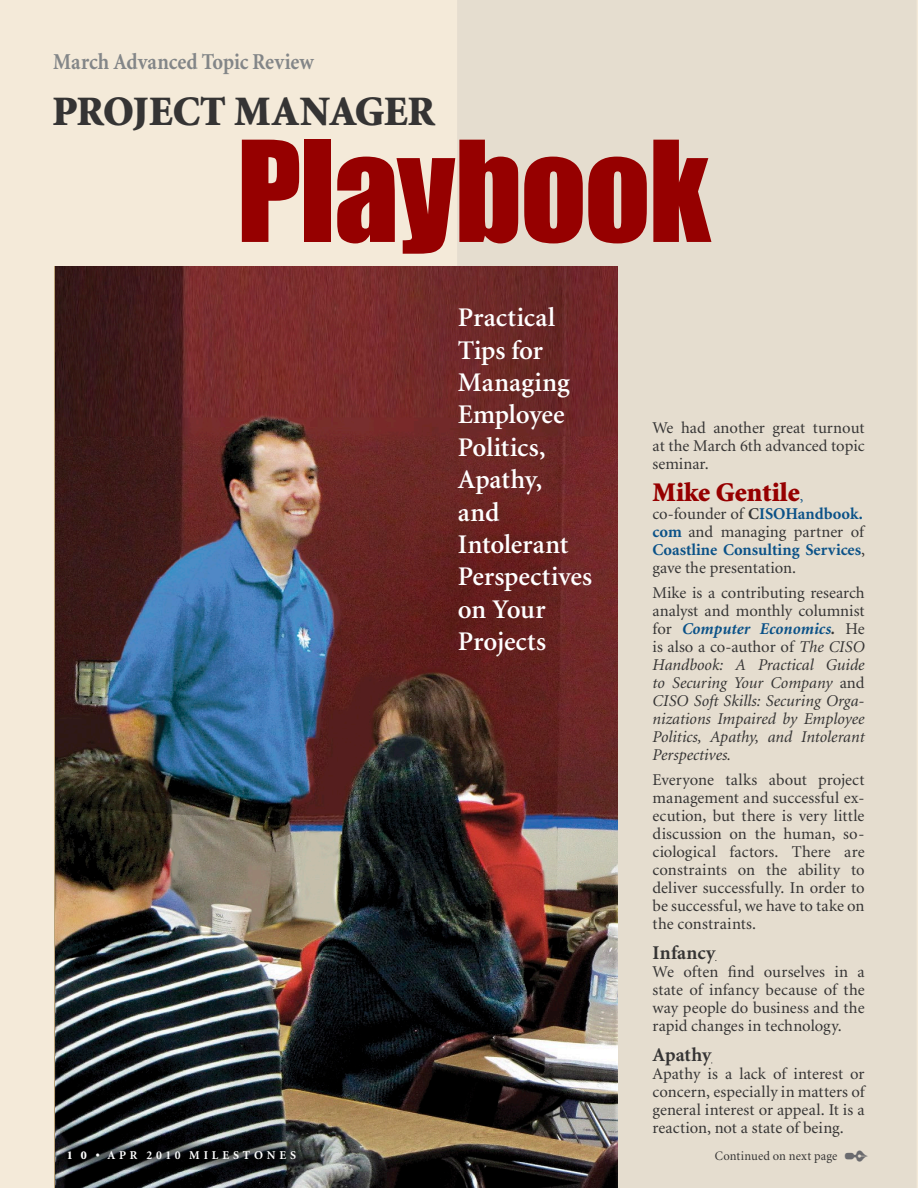
<style>
.page{position:relative;width:918px;height:1188px;background:#f4ead9}
.page>*{position:absolute;margin:0;border:0;box-sizing:border-box;transform-origin:0 0}
.t1{font:129.45px "Impact";letter-spacing:-.015em;color:#960000}
.t2{font:900 42px "Minion";letter-spacing:-.005em;color:#353434}
.t3{font:600 27px/32.4px "Minion";letter-spacing:-.005em;color:#fff}
.t4{font:900 27px "Minion";color:#960000}
.t5{font:700 22.8px "Minion";color:#838688;scale:.9 1}
.t6{font:700 19.5px "Minion";color:#353434}
.t7{font:16.5px/18px "Minion";color:#353434;text-align:justify}
.t8{font:italic 16.5px/18px "Minion";color:#353434;text-align:justify}
.t9{font:12.9px "Minion";letter-spacing:.005em;color:#353434;scale:.96 1}
.t10{font:700 12px "Minion";letter-spacing:.325em;color:#fff}
.s1{font-weight:900}
.s2{font-weight:400;font-size:15px;color:#0b5288}
.s3{font-weight:700}
.s4{font-weight:700;color:#0b5288}
.s5{font-style:normal}
</style>
<div class="page">
<div style="left:457px;top:0;width:460px;height:1188px;background:#e5ddcf"></div>
<img style="left:55px;top:266px;width:563px;height:922px">
<svg style="left:60px;top:1141px;width:246px;height:29px"></svg>
<h3 class="t5" style="left:53px;top:50px;width:291px">March Advanced Topic Review</h3>
<h2 class="t2" style="left:52px;top:90px;width:385px">PROJECT MANAGER</h2>
<h1 class="t1" style="left:237px;top:111px;width:476px">Playbook</h1>
<p class="t10" style="left:67px;top:1149px;width:231px"><span class="s1">1 0 •</span> APR 2010 MILESTONES</p>
<h3 class="t3" style="left:458px;top:302px;width:136px">Practical<br>Tips for<br>Managing<br>Employee<br>Politics,<br>Apathy,<br>and<br>Intolerant<br>Perspectives on Your<br>Projects</h3>
<p class="t7" style="left:653px;top:419px;width:214px">We had another great turnout at the March 6th advanced topic seminar.</p>
<h3 class="t4" style="left:653px;top:478px;width:152px">Mike Gentile<span class="s2">,</span></h3>
<p class="t7" style="left:653px;top:505px;width:214px;text-align:left">co-founder of <span class="s3">C</span><span class="s4">ISOHandbook. com</span> and managing partner of<br><span class="s4">Coastline Consulting Services</span>, gave the presentation.</p>
<p class="t8" style="left:653px;top:584px;width:214px"><span class="s5">Mike is a contributing research analyst and monthly columnist for</span> <span class="s4">Computer Economics</span><span class="s3">.</span> <span class="s5">He is also a co-author of</span> The CISO Handbook: A Practical Guide to Securing Your Company <span class="s5">and </span>CISO Soft Skills: Securing Orga&shy;nizations Impaired by Employee Politics, Apathy, and Intolerant Perspectives.</p>
<p class="t7" style="left:653px;top:771px;width:214px">Everyone talks about project management and successful ex&shy;ecution, but there is very little discussion on the human, so&shy;ciological factors. There are constraints on the ability to deliver successfully. In order to be successful, we have to take on the constraints.</p>
<p class="t6" style="left:653px;top:943px;width:64px">Infancy</p>
<p class="t7" style="left:653px;top:963px;width:214px">We often find ourselves in a state of infancy because of the way people do business and the rapid changes in technology.</p>
<p class="t6" style="left:653px;top:1045px;width:60px">Apathy</p>
<p class="t7" style="left:653px;top:1066px;width:214px">Apathy is a lack of interest or concern, especially in matters of general interest or appeal. It is a reaction, not a state of being.</p>
<p class="t9" style="left:715px;top:1149px;width:129px">Continued on next page</p>
</div>
